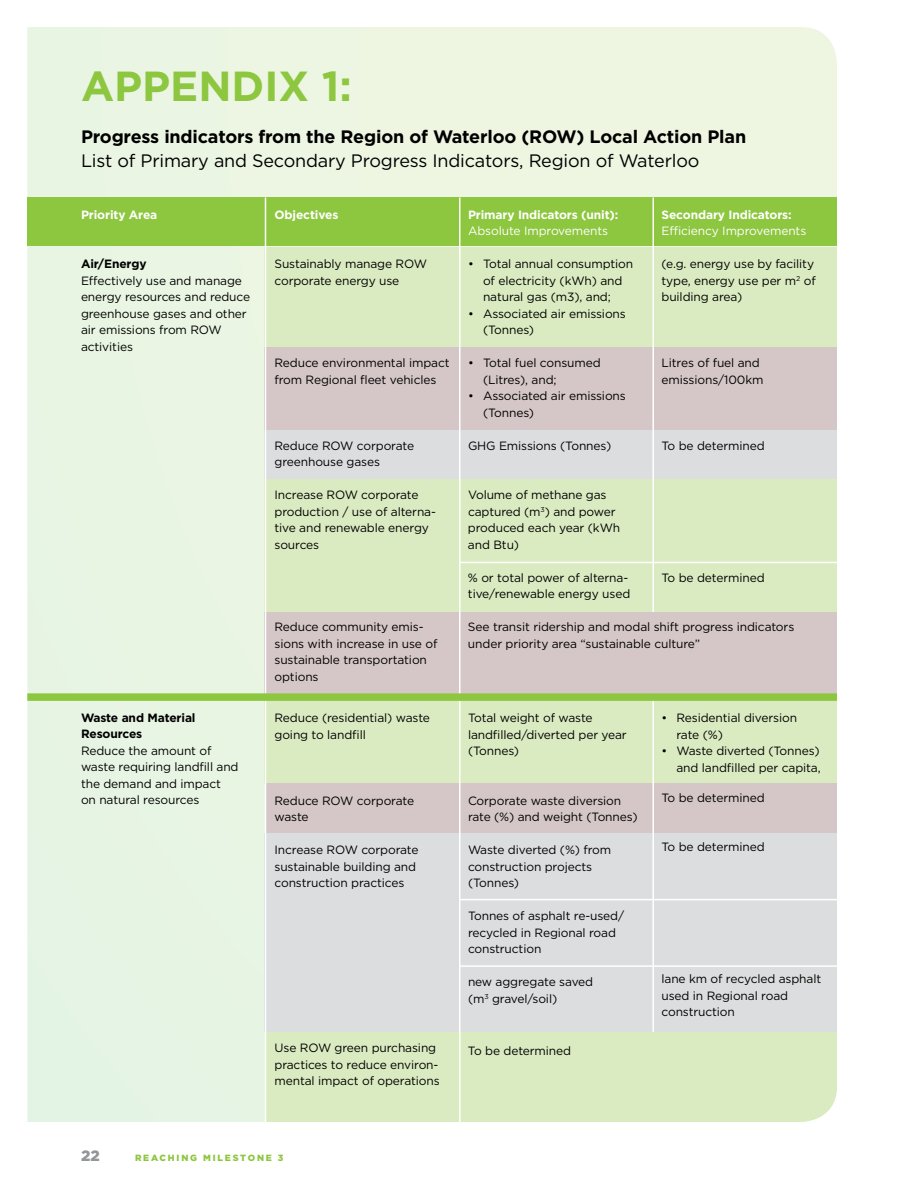
<style>
.page{position:relative;width:918px;height:1188px;background:#fff}
.page>*{position:absolute;margin:0;border:0;box-sizing:border-box;transform-origin:0 0}
.t1{font:700 42px "Gotham";color:#8dc63f}
.t2{font:700 18px "Gotham";letter-spacing:-.01em;color:#000}
.t3{font:18px "Gotham";letter-spacing:-.01em;color:#000}
.t4{font:900 15px "Gotham";color:#939598}
.t5{font:12px/16.5px "Gotham";letter-spacing:-.01em;color:#000}
.t6{font:700 12px "Gotham";letter-spacing:-.01em;color:#fff}
.t7{font:12px "Gotham";letter-spacing:-.01em;color:#fff}
.t8{font:700 12px/16.5px "Gotham";letter-spacing:-.02em;color:#000}
.t9{font:900 9px "Gotham";letter-spacing:.2em;color:#8dc63f}
</style>
<div class="page">
<div style="left:27px;top:27px;width:810px;height:1095px;background:#e9f5e3"></div>
<div style="left:27px;top:198px;width:810px;height:48px;background:#8dc63f"></div>
<div style="left:265px;top:247px;width:572px;height:100px;background:#daebc1"></div>
<div style="left:265px;top:698px;width:572px;height:85px;background:#daebc1"></div>
<div style="left:265px;top:479px;width:572px;height:133px;background:#daebc1"></div>
<div style="left:265px;top:429px;width:572px;height:50px;background:#dcddde"></div>
<div style="left:265px;top:833px;width:572px;height:199px;background:#dcddde"></div>
<div style="left:265px;top:347px;width:572px;height:82px;background:#d5c7c8"></div>
<div style="left:266px;top:783px;width:571px;height:50px;background:#d5c7c8"></div>
<div style="left:265px;top:612px;width:572px;height:85px;background:#d5c7c8"></div>
<div style="left:266px;top:1032px;width:571px;height:90px;background:#daebc1"></div>
<hr style="left:459px;top:562px;width:381px;height:1px;background:#fff">
<hr style="left:459px;top:965px;width:381px;height:2px;background:#fff">
<hr style="left:459px;top:899px;width:381px;height:1px;background:#fff">
<hr style="left:265px;top:198px;width:1px;height:499px;background:#fff">
<hr style="left:459px;top:198px;width:1px;height:499px;background:#fff">
<hr style="left:652px;top:198px;width:2px;height:414px;background:#fff">
<hr style="left:265px;top:701px;width:1px;height:421px;background:#fff">
<hr style="left:459px;top:701px;width:1px;height:487px;background:#fff">
<hr style="left:652px;top:701px;width:2px;height:331px;background:#fff">
<div style="left:27px;top:693px;width:810px;height:8px;background:#8dc63f"></div>
<h1 class="t1" style="left:81px;top:62px;width:273px">Appendix 1:</h1>
<h2 class="t2" style="left:81px;top:126px;width:465px">Progress indicators from the Region of Waterloo (ROW</h2>
<h2 class="t2" style="left:577px;top:126px;width:171px">) Local Action Plan</h2>
<h2 class="t3" style="left:81px;top:150px;width:620px">List of Primary and Secondary Progress Indicators, Region of Waterloo</h2>
<p class="t6" style="left:81px;top:207px;width:78px">Priority Area</p>
<p class="t8" style="left:81px;top:255px;width:67px">Air/Energy</p>
<p class="t5" style="left:81px;top:272px;width:171px">Effectively use and manage energy resources and reduce greenhouse gases and other air emissions from ROW activities</p>
<p class="t8" style="left:81px;top:709px;width:116px">Waste and Material<br>Resources</p>
<p class="t5" style="left:81px;top:742px;width:159px">Reduce the amount of waste requiring landfill and the demand and impact on natural resources</p>
<p class="t6" style="left:274px;top:207px;width:65px">Objectives</p>
<p class="t5" style="left:274px;top:255px;width:154px">Sustainably manage ROW corporate energy use</p>
<p class="t5" style="left:274px;top:354px;width:177px">Reduce environmental impact from Regional fleet vehicles</p>
<p class="t5" style="left:274px;top:437px;width:141px">Reduce ROW corporate greenhouse gases</p>
<p class="t5" style="left:274px;top:486px;width:163px">Increase ROW corporate production / use of alterna&shy;tive and renewable energy sources</p>
<p class="t5" style="left:274px;top:618px;width:164px">Reduce community emis&shy;sions with increase in use of sustainable transportation options</p>
<p class="t5" style="left:275px;top:709px;width:157px">Reduce (residential) waste going to landfill</p>
<p class="t5" style="left:275px;top:792px;width:141px">Reduce ROW corporate waste</p>
<p class="t5" style="left:275px;top:841px;width:146px">Increase ROW corporate sustainable building and construction practices</p>
<p class="t5" style="left:275px;top:1039px;width:167px">Use ROW green purchasing practices to reduce environ&shy;mental impact of operations</p>
<p class="t6" style="left:468px;top:207px;width:152px">Primary I ndicators (unit):</p>
<p class="t7" style="left:468px;top:224px;width:142px">Absolute Improvements</p>
<p class="t5" style="left:483px;top:255px;width:152px;text-indent:-15px">• Total annual consumption of electricity (kWh) and natural gas (m3), and;</p>
<p class="t5" style="left:483px;top:305px;width:144px;text-indent:-15px">• Associated air emissions (Tonnes)</p>
<p class="t5" style="left:483px;top:354px;width:119px;text-indent:-15px">• Total fuel consumed (Litres), and;</p>
<p class="t5" style="left:483px;top:387px;width:144px;text-indent:-15px">• Associated air emissions (Tonnes)</p>
<p class="t5" style="left:468px;top:437px;width:145px">GHG Emissions (Tonnes)</p>
<p class="t5" style="left:468px;top:486px;width:154px">Volume of methane gas captured (m<sup>3</sup>) and power produced each year (kWh and Btu)</p>
<p class="t5" style="left:468px;top:569px;width:164px">% or total power of alterna&shy;tive/renewable energy used</p>
<p class="t6" style="left:661px;top:207px;width:132px">Secondary I ndicators:</p>
<p class="t7" style="left:661px;top:224px;width:146px">Efficiency Improvements</p>
<p class="t5" style="left:661px;top:255px;width:156px">(e.g. energy use by facility type, energy use per m<sup>2</sup> of building area)</p>
<p class="t5" style="left:662px;top:354px;width:104px">Litres of fuel and emissions/100km</p>
<p class="t5" style="left:662px;top:437px;width:105px">To be determined</p>
<p class="t5" style="left:662px;top:569px;width:105px">To be determined</p>
<p class="t5" style="left:468px;top:618px;width:328px">See transit ridership and modal shift progress indicators under priority area “sustainable culture”</p>
<p class="t5" style="left:468px;top:709px;width:160px">Total weight of waste landfilled/diverted per year (Tonnes)</p>
<p class="t5" style="left:468px;top:792px;width:171px">Corporate waste diversion rate (%) and weight (Tonnes)</p>
<p class="t5" style="left:468px;top:841px;width:145px">Waste diverted (%) from construction projects (Tonnes)</p>
<p class="t5" style="left:468px;top:907px;width:158px">Tonnes of asphalt re-used/ recycled in Regional road construction</p>
<p class="t5" style="left:468px;top:973px;width:127px">new aggregate saved (m<sup>3</sup> gravel/soil)</p>
<p class="t5" style="left:468px;top:1042px;width:105px">To be determined</p>
<p class="t5" style="left:676px;top:709px;width:122px;text-indent:-15px">• Residential diversion rate (%)</p>
<p class="t5" style="left:661px;top:742px;width:161px;text-align:right">• Waste diverted (Tonnes) and landfilled per capita,</p>
<p class="t5" style="left:661px;top:789px;width:105px">To be determined</p>
<p class="t5" style="left:661px;top:838px;width:105px">To be determined</p>
<p class="t5" style="left:661px;top:970px;width:161px">lane km of recycled asphalt used in Regional road construction</p>
<p class="t4" style="left:81px;top:1147px;width:20px">22</p>
<p class="t9" style="left:135px;top:1153px;width:150px">REACHING MILESTONE 3</p>
</div>
